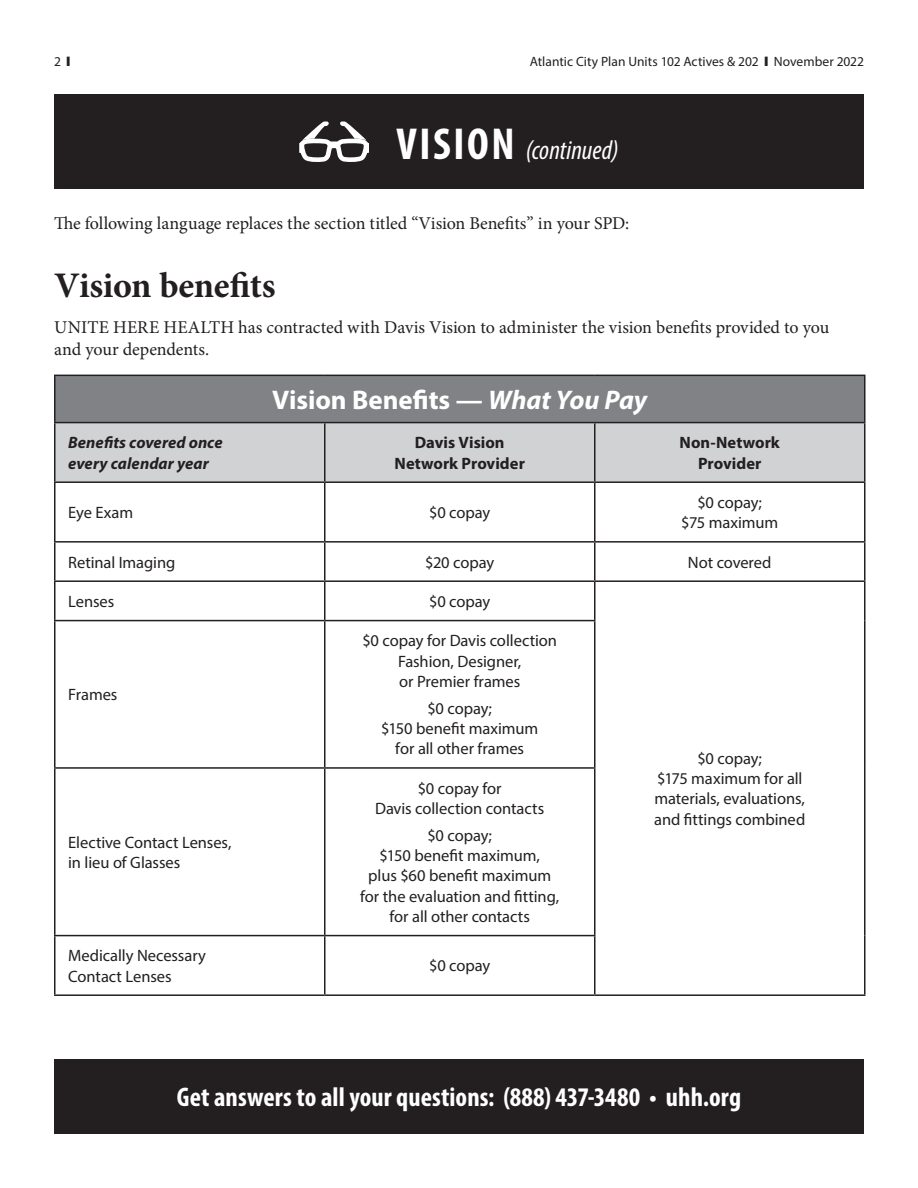
<style>
.page{position:relative;width:918px;height:1188px;background:#fff}
.page>*{position:absolute;margin:0;border:0;box-sizing:border-box;transform-origin:0 0}
.t1{font:700 36px "Minion Pro";letter-spacing:-.01em;color:#231f20}
.t2{font:700 condensed 27px "Myriad Pro";letter-spacing:.005em;color:#fff}
.t3{font:700 27px "Myriad Pro";color:#fff}
.t4{font:italic condensed 27px "Myriad Pro";color:#fff}
.t5{font:18px/22.5px "Minion Pro";color:#231f20}
.t6{font:16.5px/20.2px "Myriad Pro";letter-spacing:-.005em;color:#231f20;text-align:center}
.t7{font:700 16.5px/20.2px "Myriad Pro";color:#231f20;text-align:center}
.t8{font:italic 700 16.5px/20.2px "Myriad Pro";letter-spacing:.005em;color:#231f20}
.t9{font:13.5px "Myriad Pro";color:#231f20}
.s1{font-weight:700;font-style:normal;font-size:45px}
.s2{font-style:italic}
</style>
<div class="page">
<div style="left:54px;top:1060px;width:810px;height:74px;background:#231f20"></div>
<div style="left:55px;top:375px;width:810px;height:48px;background:#808285"></div>
<div style="left:56px;top:423px;width:808px;height:58px;background:#d1d2d4"></div>
<hr style="left:54px;top:375px;width:271px;height:1px;background:#231f20">
<hr style="left:54px;top:376px;width:2px;height:46px;background:#231f20">
<hr style="left:325px;top:375px;width:270px;height:1px;background:#231f20">
<hr style="left:595px;top:375px;width:271px;height:1px;background:#231f20">
<hr style="left:864px;top:376px;width:2px;height:46px;background:#231f20">
<hr style="left:54px;top:422px;width:271px;height:1px;background:#231f20">
<hr style="left:54px;top:423px;width:2px;height:58px;background:#231f20">
<hr style="left:325px;top:422px;width:270px;height:1px;background:#231f20">
<hr style="left:324px;top:423px;width:2px;height:58px;background:#231f20">
<hr style="left:595px;top:422px;width:271px;height:1px;background:#231f20">
<hr style="left:594px;top:423px;width:2px;height:58px;background:#231f20">
<hr style="left:864px;top:423px;width:2px;height:58px;background:#231f20">
<hr style="left:54px;top:481px;width:271px;height:2px;background:#231f20">
<hr style="left:54px;top:483px;width:2px;height:58px;background:#231f20">
<hr style="left:325px;top:481px;width:270px;height:2px;background:#231f20">
<hr style="left:324px;top:483px;width:2px;height:58px;background:#231f20">
<hr style="left:595px;top:481px;width:271px;height:2px;background:#231f20">
<hr style="left:594px;top:483px;width:2px;height:58px;background:#231f20">
<hr style="left:864px;top:483px;width:2px;height:58px;background:#231f20">
<hr style="left:54px;top:541px;width:271px;height:2px;background:#231f20">
<hr style="left:54px;top:543px;width:2px;height:37px;background:#231f20">
<hr style="left:325px;top:541px;width:270px;height:2px;background:#231f20">
<hr style="left:324px;top:543px;width:2px;height:37px;background:#231f20">
<hr style="left:595px;top:541px;width:271px;height:2px;background:#231f20">
<hr style="left:594px;top:543px;width:2px;height:37px;background:#231f20">
<hr style="left:864px;top:543px;width:2px;height:37px;background:#231f20">
<hr style="left:54px;top:580px;width:271px;height:2px;background:#231f20">
<hr style="left:54px;top:582px;width:2px;height:38px;background:#231f20">
<hr style="left:325px;top:580px;width:270px;height:2px;background:#231f20">
<hr style="left:324px;top:582px;width:2px;height:38px;background:#231f20">
<hr style="left:595px;top:580px;width:271px;height:2px;background:#231f20">
<hr style="left:594px;top:582px;width:2px;height:38px;background:#231f20">
<hr style="left:864px;top:582px;width:2px;height:39px;background:#231f20">
<hr style="left:54px;top:620px;width:271px;height:1px;background:#231f20">
<hr style="left:54px;top:621px;width:2px;height:146px;background:#231f20">
<hr style="left:325px;top:620px;width:271px;height:1px;background:#231f20">
<hr style="left:324px;top:621px;width:2px;height:146px;background:#231f20">
<hr style="left:594px;top:621px;width:2px;height:146px;background:#231f20">
<hr style="left:864px;top:621px;width:2px;height:147px;background:#231f20">
<hr style="left:54px;top:767px;width:271px;height:2px;background:#231f20">
<hr style="left:54px;top:769px;width:2px;height:166px;background:#231f20">
<hr style="left:325px;top:767px;width:271px;height:2px;background:#231f20">
<hr style="left:324px;top:769px;width:2px;height:166px;background:#231f20">
<hr style="left:594px;top:769px;width:2px;height:166px;background:#231f20">
<hr style="left:864px;top:768px;width:2px;height:168px;background:#231f20">
<hr style="left:54px;top:935px;width:271px;height:1px;background:#231f20">
<hr style="left:54px;top:936px;width:2px;height:58px;background:#231f20">
<hr style="left:325px;top:935px;width:271px;height:1px;background:#231f20">
<hr style="left:324px;top:936px;width:2px;height:58px;background:#231f20">
<hr style="left:594px;top:936px;width:2px;height:58px;background:#231f20">
<hr style="left:864px;top:936px;width:2px;height:58px;background:#231f20">
<hr style="left:54px;top:994px;width:271px;height:2px;background:#231f20">
<hr style="left:325px;top:994px;width:270px;height:2px;background:#231f20">
<hr style="left:595px;top:994px;width:271px;height:2px;background:#231f20">
<div style="left:54px;top:94px;width:810px;height:95px;background:#231f20"></div>
<svg style="left:299px;top:121px;width:70px;height:41px"></svg>
<p class="t9" style="left:54px;top:53px;width:18px">2 ❙</p>
<p class="t9" style="left:530px;top:53px;width:336px">Atlantic City Plan Units 102 Actives &amp; 202 ❙ November 2022</p>
<h2 class="t4" style="left:396px;top:133px;width:224px"><span class="s1">VISION</span> (continued)</h2>
<p class="t5" style="left:54px;top:212px;width:577px">The following language replaces the section titled “Vision Benefits” in your SPD:</p>
<h1 class="t1" style="left:54px;top:260px;width:223px">Vision benefits</h1>
<p class="t5" style="left:54px;top:316px;width:777px">UNITE HERE HEALTH has contracted with Davis Vision to administer the vision benefits provided to you and your dependents.</p>
<h2 class="t3" style="left:272px;top:382px;width:377px">Vision Benefits — <span class="s2">What You Pay</span></h2>
<p class="t8" style="left:68px;top:432px;width:156px">Benefits covered once every calendar year</p>
<p class="t7" style="left:395px;top:432px;width:132px">Davis Vision<br>Network Provider</p>
<p class="t7" style="left:680px;top:432px;width:102px">Non-Network<br>Provider</p>
<p class="t6" style="left:68px;top:502px;width:66px">Eye Exam</p>
<p class="t6" style="left:429px;top:502px;width:63px">$0 copay</p>
<p class="t6" style="left:681px;top:492px;width:99px">$0 copay;<br>$75 maximum</p>
<p class="t6" style="left:68px;top:552px;width:109px">Retinal Imaging</p>
<p class="t6" style="left:425px;top:552px;width:70px">$20 copay</p>
<p class="t6" style="left:688px;top:552px;width:85px">Not covered</p>
<p class="t6" style="left:68px;top:591px;width:48px">Lenses</p>
<p class="t6" style="left:429px;top:591px;width:63px">$0 copay</p>
<p class="t6" style="left:68px;top:684px;width:51px">Frames</p>
<p class="t6" style="left:68px;top:832px;width:165px;text-align:left">Elective Contact Lenses, in lieu of Glasses</p>
<p class="t6" style="left:362px;top:630px;width:196px">$0 copay for Davis collection<br>Fashion, Designer,<br>or Premier frames</p>
<p class="t6" style="left:381px;top:698px;width:159px">$0 copay;<br>$150 benefit maximum for all other frames</p>
<p class="t6" style="left:375px;top:778px;width:171px">$0 copay for<br>Davis collection contacts</p>
<p class="t6" style="left:360px;top:825px;width:201px">$0 copay;<br>$150 benefit maximum,<br>plus $60 benefit maximum for the evaluation and fitting, for all other contacts</p>
<p class="t6" style="left:68px;top:945px;width:139px;text-align:left">Medically Necessary<br>Contact Lenses</p>
<p class="t6" style="left:429px;top:956px;width:63px">$0 copay</p>
<p class="t6" style="left:654px;top:748px;width:153px">$0 copay;<br>$175 maximum for all materials, evaluations, and fittings combined</p>
<h2 class="t2" style="left:177px;top:1080px;width:566px">Get answers to all your questions: (888) 437-3480 • uhh.org</h2>
</div>
